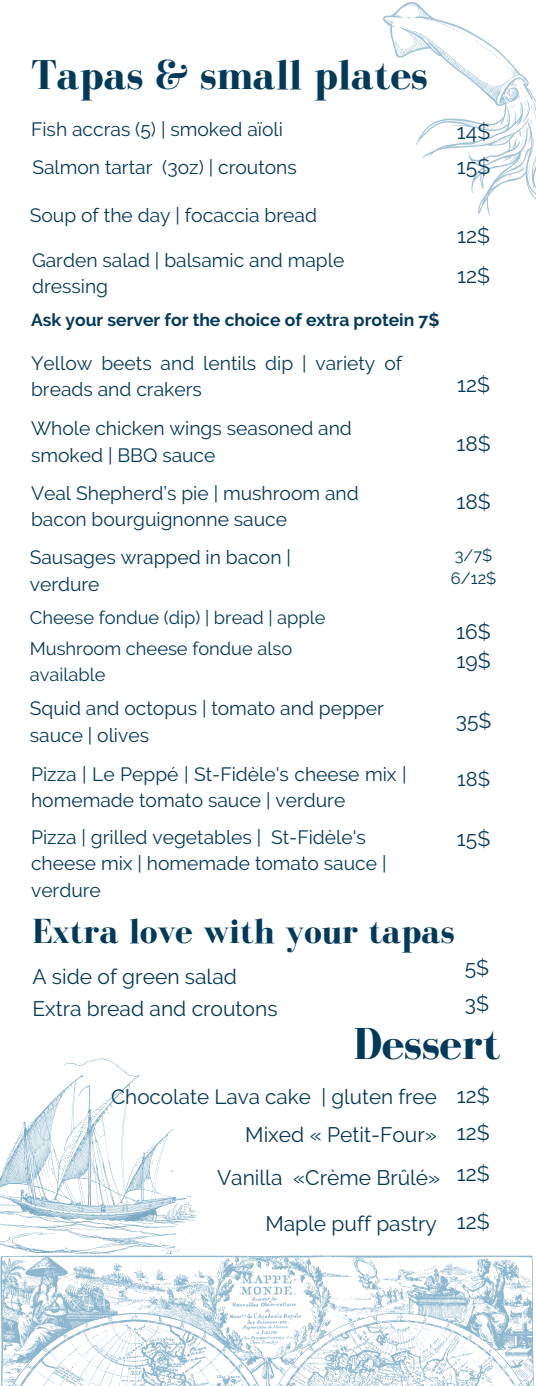
<style>
.page{position:relative;width:536px;height:1386px;background:#fff}
.page>*{position:absolute;margin:0;border:0;box-sizing:border-box;transform-origin:0 0}
.t1{font:700 46.02px "Bodoni FLF";color:#033a59}
.t2{font:700 42.88px "Bodoni FLF";color:#033a59}
.t3{font:700 35.88px "Bodoni FLF";color:#033a59}
.t4{font:21px/34.5px "Raleway";color:#033a59}
.t5{font:20.82px "Raleway";color:#033a59}
.t6{font:20.65px "Raleway";color:#033a59}
.t7{font:20.12px "Raleway";color:#033a59}
.t8{font:19.25px/26.2px "Raleway";color:#033a59}
.t9{font:18.2px/25.6px "Raleway";color:#033a59}
.t10{font:700 17.5px "Raleway";color:#033a59}
.t11{font:16.45px "Raleway";color:#033a59}
</style>
<div class="page">
<svg style="left:383px;top:2px;width:152px;height:215px"></svg>
<svg style="left:454px;top:64px;width:5px;height:4px"></svg>
<svg style="left:444px;top:24px;width:12px;height:6px"></svg>
<svg style="left:516px;top:153px;width:18px;height:27px"></svg>
<svg style="left:481px;top:157px;width:13px;height:6px"></svg>
<svg style="left:468px;top:40px;width:67px;height:107px"></svg>
<svg style="left:0;top:1058px;width:198px;height:196px"></svg>
<svg style="left:0;top:1255px;width:534px;height:131px"></svg>
<h3 class="t2" style="left:31px;top:51px;width:398px">Tapas &amp; small plates</h3>
<h2 class="t8" style="left:31px;top:116px;width:253px">Fish accras (5) | smoked aïoli</h2>
<h3 class="t8" style="left:32px;top:154px;width:266px">Salmon tartar (3oz) | croutons</h3>
<h3 class="t8" style="left:30px;top:202px;width:288px">Soup of the day | focaccia bread</h3>
<h3 class="t8" style="left:32px;top:247px;width:314px">Garden salad | balsamic and maple dressing</h3>
<h3 class="t10" style="left:31px;top:310px;width:409px">Ask your server for the choice of extra protein 7$</h3>
<h3 class="t8" style="left:31px;top:350px;width:372px">Yellow beets and lentils dip | variety of breads and crakers</h3>
<h3 class="t8" style="left:31px;top:416px;width:322px">Whole chicken wings seasoned and smoked | BBQ sauce</h3>
<h3 class="t8" style="left:31px;top:480px;width:329px">Veal Shepherd’s pie | mushroom and bacon bourguignonne sauce</h3>
<h1 class="t8" style="left:30px;top:544px;width:262px">Sausages wrapped in bacon | verdure</h1>
<h5 class="t9" style="left:30px;top:605px;width:297px">Cheese fondue (dip) | bread | apple</h5>
<h3 class="t9" style="left:30px;top:636px;width:264px">Mushroom cheese fondue also available</h3>
<h3 class="t8" style="left:30px;top:696px;width:355px">Squid and octopus | tomato and pepper sauce | olives</h3>
<h3 class="t8" style="left:31px;top:761px;width:377px">Pizza | Le Peppé | St-Fidèle's cheese mix | homemade tomato sauce | verdure</h3>
<h3 class="t8" style="left:31px;top:824px;width:357px">Pizza | grilled vegetables | St-Fidèle's cheese mix | homemade tomato sauce | verdure</h3>
<h3 class="t4" style="left:456px;top:115px;width:35px">14$<br>15$</h3>
<h3 class="t4" style="left:457px;top:218px;width:34px">12$</h3>
<h3 class="t4" style="left:457px;top:258px;width:34px">12$</h3>
<h3 class="t5" style="left:457px;top:373px;width:34px">12$</h3>
<h3 class="t5" style="left:456px;top:431px;width:36px">18$</h3>
<h3 class="t5" style="left:456px;top:489px;width:36px">18$</h3>
<h4 class="t11" style="left:454px;top:546px;width:39px">3/7$</h4>
<h3 class="t11" style="left:450px;top:569px;width:47px">6/12$</h3>
<h3 class="t4" style="left:456px;top:617px;width:36px;line-height:29.2px">16$<br>19$</h3>
<h3 class="t4" style="left:455px;top:703px;width:37px">35$</h3>
<h3 class="t7" style="left:457px;top:767px;width:34px">18$</h3>
<h5 class="t4" style="left:456px;top:821px;width:35px">15$</h5>
<h3 class="t3" style="left:32px;top:912px;width:423px">Extra love with your tapas</h3>
<p class="t4" style="left:32px;top:961px;width:247px;line-height:31.5px">A side of green salad<br>Extra bread and croutons</p>
<p class="t4" style="left:464px;top:950px;width:26px">5$</p>
<h3 class="t4" style="left:465px;top:987px;width:26px">3$</h3>
<p class="t1" style="left:353px;top:1019px;width:148px">Dessert</p>
<h3 class="t6" style="left:111px;top:1085px;width:327px">Chocolate Lava cake | gluten free</h3>
<p class="t4" style="left:457px;top:1079px;width:34px">12$</p>
<h1 class="t4" style="left:457px;top:1115px;width:34px">12$</h1>
<h3 class="t4" style="left:457px;top:1156px;width:34px">12$</h3>
<h3 class="t4" style="left:457px;top:1205px;width:34px">12$</h3>
<h3 class="t4" style="left:245px;top:1117px;width:193px">Mixed « Petit-Four»</h3>
<h3 class="t4" style="left:217px;top:1160px;width:225px">Vanilla «Crème Brûlé»</h3>
<h3 class="t4" style="left:265px;top:1206px;width:173px">Maple puff pastry</h3>
</div>
